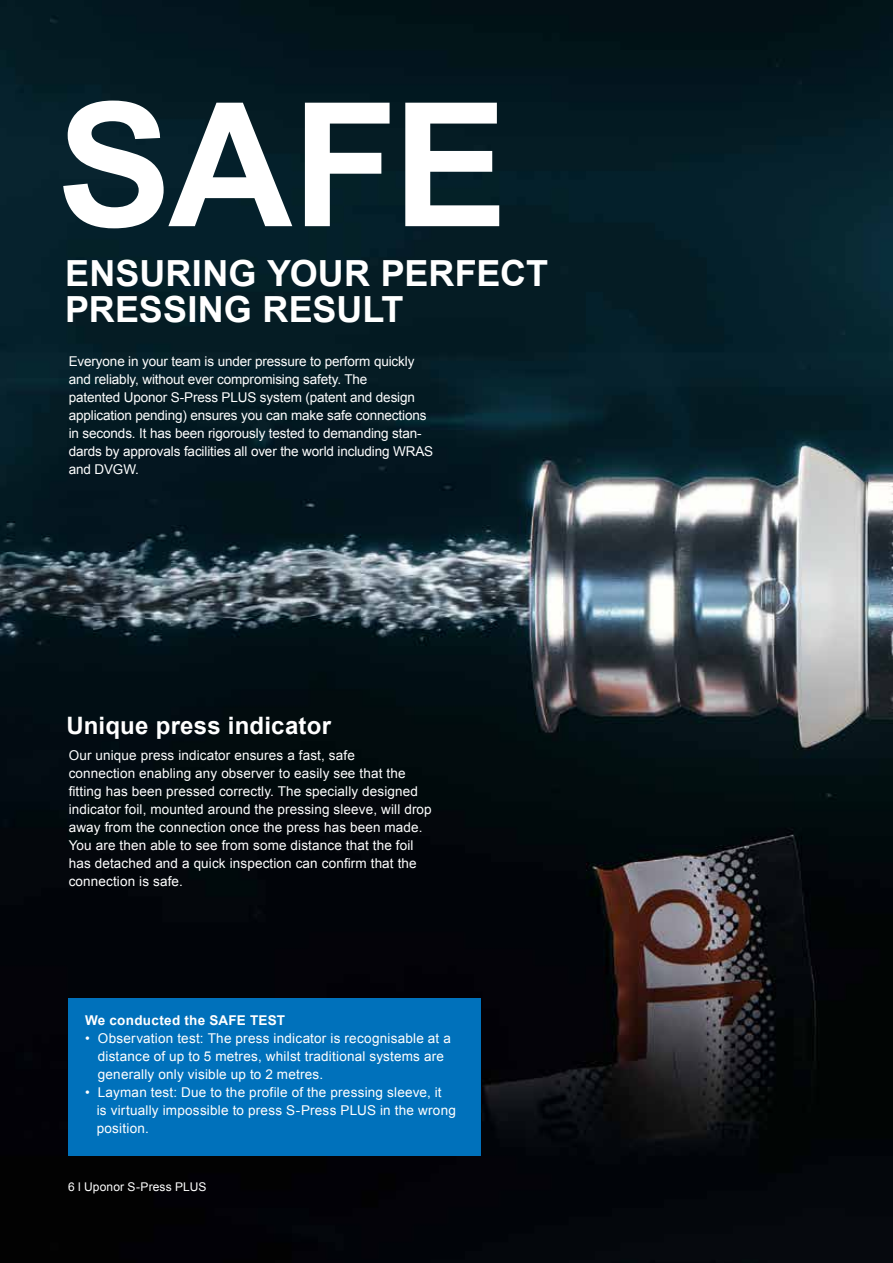
<style>
.page{position:relative;width:893px;height:1263px;background:#fff}
.page>*{position:absolute;margin:0;border:0;box-sizing:border-box;transform-origin:0 0}
.t1{font:700 172.5px "Arial";color:#fff}
.t2{font:700 36px/35.8px "Arial";color:#fff}
.t3{font:700 24px "Arial";letter-spacing:.01em;color:#fff}
.t4{font:13.5px/18px "Arial";letter-spacing:.01em;color:#fff}
.t5{font:13.5px/18px "Arial";letter-spacing:-.01em;color:#fff}
.t6{font:700 13.5px "Arial";letter-spacing:.02em;color:#fff}
.t7{font:12px "Arial";letter-spacing:.015em;color:#fff}
</style>
<div class="page">
<img style="left:0;top:0;width:893px;height:1263px">
<div style="left:68px;top:998px;width:412px;height:157px;background:#0071bb"></div>
<h1 class="t1" style="left:57px;top:51px;width:452px">SAFE</h1>
<h2 class="t2" style="left:65px;top:257px;width:484px">ENSURING YOUR PERFECT<br>PRESSING RESULT</h2>
<p class="t5" style="left:69px;top:352px;width:366px">Everyone in your team is under pressure to perform quickly and reliably, without ever compromising safety. The<br>patented Uponor S-Press PLUS system (patent and design application pending) ensures you can make safe connections in seconds. It has been rigorously tested to demanding stan&shy;dards by approvals facilities all over the world including WRAS and DVGW.</p>
<h3 class="t3" style="left:66px;top:709px;width:266px">Unique press indicator</h3>
<p class="t4" style="left:69px;top:747px;width:365px">Our unique press indicator ensures a fast, safe<br>connection enabling any observer to easily see that the fitting has been pressed correctly. The specially designed indicator foil, mounted around the pressing sleeve, will drop away from the connection once the press has been made.<br>You are then able to see from some distance that the foil has detached and a quick inspection can confirm that the connection is safe.</p>
<p class="t6" style="left:85px;top:1011px;width:202px">We conducted the SAFE TEST</p>
<p class="t4" style="left:98px;top:1029px;width:355px;text-indent:-13px">• Observation test: The press indicator is recognisable at a distance of up to 5 metres, whilst traditional systems are generally only visible up to 2 metres.</p>
<p class="t4" style="left:97px;top:1083px;width:361px;text-indent:-12px">• Layman test: Due to the profile of the pressing sleeve, it<br>is virtually impossible to press S-Press PLUS in the wrong position.</p>
<p class="t7" style="left:68px;top:1179px;width:140px">6 l Uponor S-Press PLUS</p>
</div>
